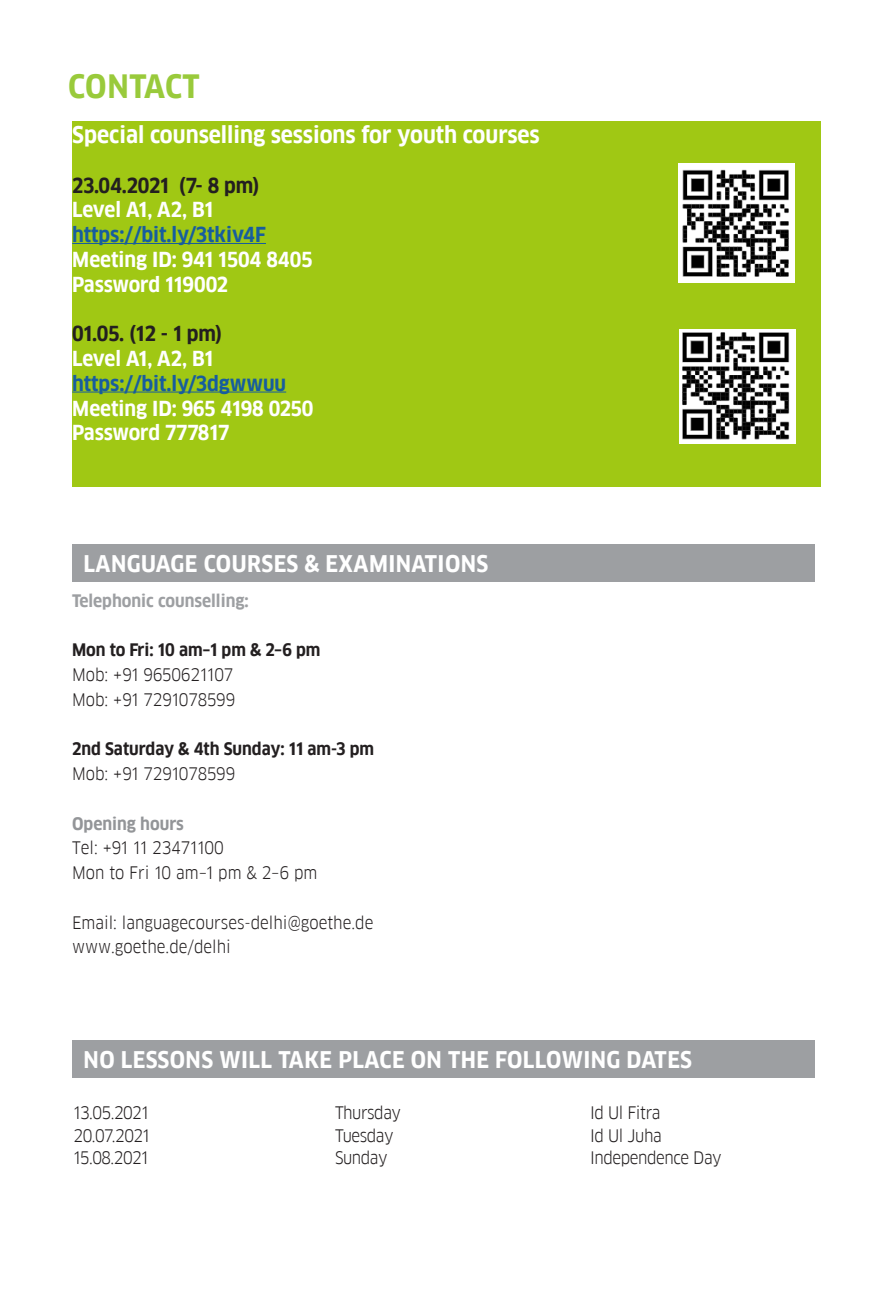
<style>
.page{position:relative;width:893px;height:1308px;background:#fff}
.page>*{position:absolute;margin:0;border:0;box-sizing:border-box;transform-origin:0 0}
.t1{font:700 31.5px "Goethe FF Clan";color:#99ca3b}
.t2{font:700 22.5px "Goethe FF Clan";letter-spacing:.02em;color:#fff}
.t3{font:700 22.5px "Goethe FF Clan";color:#fff}
.t4{font:700 20.25px "Goethe FF Clan";letter-spacing:-.01em;color:#fff}
.t5{font:700 20.25px "Goethe FF Clan";color:#175d9e}
.t6{font:700 20.25px "Goethe FF Clan";letter-spacing:-.005em;color:#231f20}
.t7{font:16.88px "Goethe FF Clan";letter-spacing:-.005em;color:#231f20}
.t8{font:700 16.88px "Goethe FF Clan";color:#231f20}
.t9{font:16.88px "Goethe FF Clan";letter-spacing:-.025em;color:#231f20}
.t10{font:700 16.88px "Goethe FF Clan";color:#9d9fa2}
.t11{font:700 16.88px "Goethe FF Clan";color:#939598}
</style>
<div class="page">
<div style="left:72px;top:121px;width:749px;height:366px;background:#a0c814"></div>
<div style="left:72px;top:544px;width:743px;height:38px;background:#9d9fa2"></div>
<div style="left:72px;top:1040px;width:743px;height:37px;background:#9d9fa2"></div>
<hr style="left:72px;top:243px;width:194px;height:1px;background:#175d9e">
<hr style="left:72px;top:391px;width:214px;height:1px;background:#175d9e">
<img style="left:678px;top:164px;width:116px;height:118px">
<img style="left:679px;top:329px;width:117px;height:114px">
<p class="t1" style="left:68px;top:68px;width:133px">CONTACT</p>
<p class="t3" style="left:72px;top:122px;width:469px">Special counselling sessions for youth courses</p>
<p class="t6" style="left:72px;top:173px;width:189px">23.04.2021 (7- 8 pm)</p>
<p class="t4" style="left:72px;top:198px;width:142px">Level A1, A2, B1</p>
<p class="t5" style="left:72px;top:223px;width:195px">https://bit.ly/3tkiv4F</p>
<p class="t4" style="left:72px;top:248px;width:242px">Meeting ID: 941 1504 8405</p>
<p class="t4" style="left:72px;top:272px;width:158px">Password 119002</p>
<p class="t6" style="left:72px;top:322px;width:152px">01.05. (12 - 1 pm)</p>
<p class="t4" style="left:72px;top:347px;width:142px">Level A1, A2, B1</p>
<p class="t5" style="left:72px;top:371px;width:215px">https://bit.ly/3dgwwuu</p>
<p class="t4" style="left:72px;top:396px;width:243px">Meeting ID: 965 4198 0250</p>
<p class="t4" style="left:72px;top:421px;width:159px">Password 777817</p>
<p class="t2" style="left:84px;top:551px;width:406px">LANGUAGE COURSES &amp; EXAMINATIONS</p>
<p class="t10" style="left:72px;top:590px;width:178px">Telephonic counselling:</p>
<p class="t8" style="left:72px;top:640px;width:250px">Mon to Fri: 10 am–1 pm &amp; 2–6 pm</p>
<p class="t7" style="left:72px;top:664px;width:163px">Mob: +91 9650621107</p>
<p class="t7" style="left:72px;top:689px;width:165px">Mob: +91 7291078599</p>
<p class="t8" style="left:72px;top:739px;width:303px">2nd Saturday &amp; 4th Sunday: 11 am-3 pm</p>
<p class="t7" style="left:72px;top:763px;width:165px">Mob: +91 7291078599</p>
<p class="t11" style="left:72px;top:813px;width:113px">Opening hours</p>
<p class="t7" style="left:72px;top:838px;width:153px">Tel: +91 11 23471100</p>
<p class="t7" style="left:72px;top:862px;width:247px">Mon to Fri 10 am–1 pm &amp; 2–6 pm</p>
<p class="t7" style="left:72px;top:912px;width:303px">Email: languagecourses-delhi@goethe.de</p>
<p class="t7" style="left:72px;top:937px;width:160px">www.goethe.de/delhi</p>
<p class="t2" style="left:84px;top:1046px;width:610px">NO LESSONS WILL TAKE PLACE ON THE FOLLOWING DATES</p>
<p class="t7" style="left:73px;top:1102px;width:77px">13.05.2021</p>
<p class="t9" style="left:335px;top:1102px;width:68px">Thursday</p>
<p class="t9" style="left:590px;top:1102px;width:72px">Id Ul Fitra</p>
<p class="t7" style="left:73px;top:1125px;width:78px">20.07.2021</p>
<p class="t9" style="left:335px;top:1125px;width:60px">Tuesday</p>
<p class="t7" style="left:590px;top:1125px;width:73px">Id Ul Juha</p>
<p class="t7" style="left:73px;top:1147px;width:76px">15.08.2021</p>
<p class="t7" style="left:335px;top:1147px;width:54px">Sunday</p>
<p class="t9" style="left:590px;top:1147px;width:133px">Independence Day</p>
</div>
